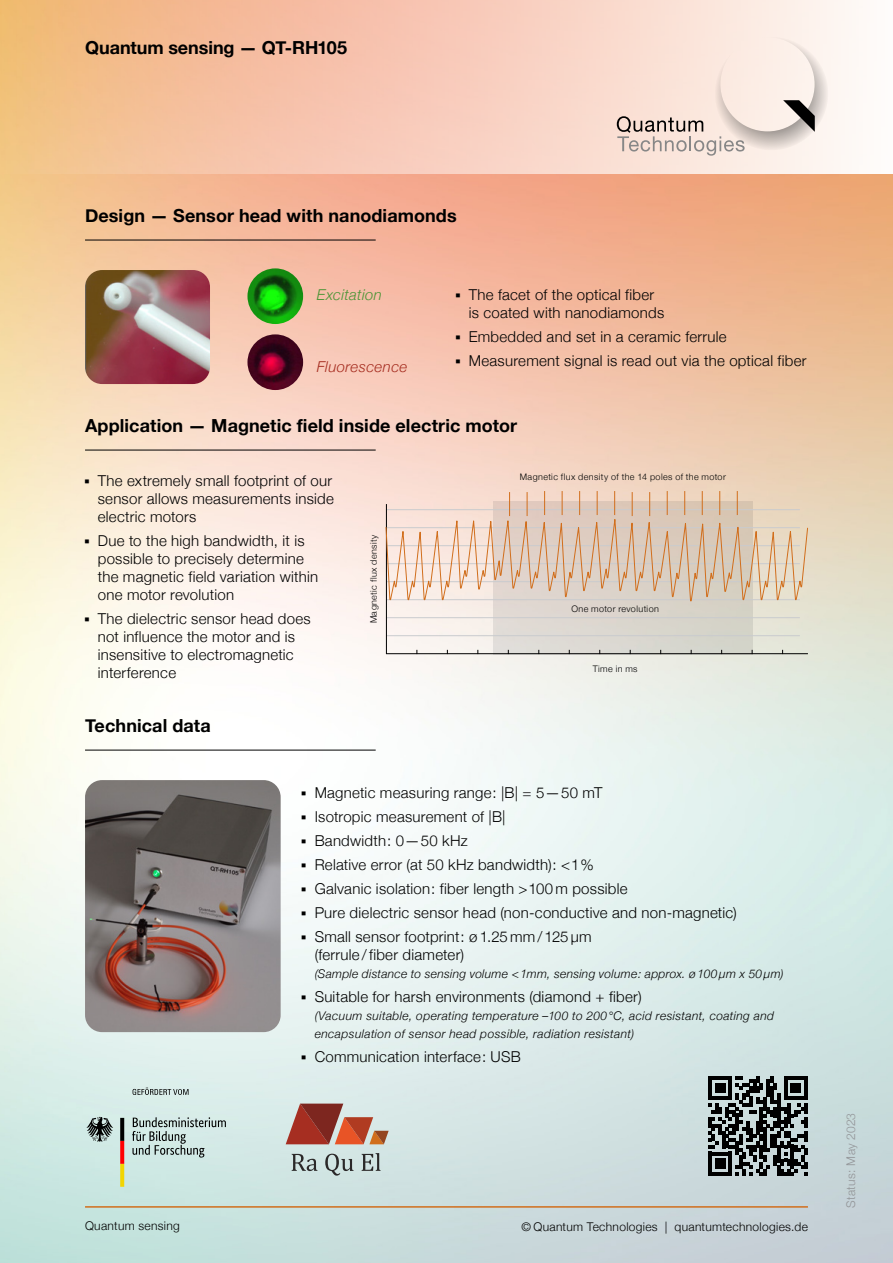
<style>
.page{position:relative;width:893px;height:1263px;background:#fff}
.page>*{position:absolute;margin:0;border:0;box-sizing:border-box;transform-origin:0 0}
.t1{font:700 18px "Helvetica Neue";letter-spacing:.005em;color:#000}
.t2{font:300 15px/18px "Helvetica Neue";letter-spacing:.015em;color:#000}
.t3{font:italic 300 15px "Helvetica Neue";letter-spacing:.025em;color:#a62e21}
.t4{font:italic 300 15px "Helvetica Neue";letter-spacing:.025em;color:#499434}
.t5{font:italic 300 12px/18px "Helvetica Neue";letter-spacing:.03em;color:#000}
.t6{font:300 12px "Helvetica Neue";letter-spacing:.025em;color:#000}
.t7{font:300 12px "Helvetica Neue";letter-spacing:.015em;color:#929497}
.t8{font:300 9px "Helvetica Neue";letter-spacing:.045em;color:#000}
</style>
<div class="page">
<img style="left:0;top:174px;width:893px;height:1089px">
<svg style="left:0;top:0;width:856px;height:174px;background:#f6cbb0"></svg>
<hr style="left:85px;top:1206px;width:723px;height:2px;background:#d16e1c">
<hr style="left:85px;top:750px;width:291px;height:1px;background:#000">
<hr style="left:85px;top:240px;width:291px;height:1px;background:#000">
<hr style="left:85px;top:450px;width:291px;height:1px;background:#000">
<svg style="left:493px;top:501px;width:259px;height:152px;background:#d9d2c9"></svg>
<img style="left:85px;top:780px;width:196px;height:252px">
<img style="left:85px;top:270px;width:125px;height:114px">
<img style="left:247px;top:268px;width:56px;height:56px;border-radius:28px">
<img style="left:247px;top:334px;width:56px;height:56px;border-radius:28px">
<hr style="left:386px;top:635px;width:414px;height:1px;background:#c9cbce">
<hr style="left:386px;top:509px;width:414px;height:1px;background:#c9cbce">
<hr style="left:386px;top:504px;width:1px;height:150px;background:#000">
<hr style="left:386px;top:653px;width:422px;height:1px;background:#000">
<svg style="left:509px;top:492px;width:1px;height:19px"></svg>
<svg style="left:632px;top:492px;width:1px;height:19px"></svg>
<svg style="left:527px;top:492px;width:1px;height:19px"></svg>
<svg style="left:649px;top:492px;width:1px;height:19px"></svg>
<svg style="left:544px;top:491px;width:1px;height:20px"></svg>
<svg style="left:667px;top:491px;width:1px;height:20px"></svg>
<svg style="left:562px;top:491px;width:1px;height:20px"></svg>
<svg style="left:684px;top:491px;width:1px;height:20px"></svg>
<svg style="left:579px;top:491px;width:1px;height:20px"></svg>
<svg style="left:702px;top:491px;width:1px;height:20px"></svg>
<svg style="left:597px;top:491px;width:1px;height:20px"></svg>
<svg style="left:719px;top:491px;width:1px;height:20px"></svg>
<svg style="left:614px;top:491px;width:1px;height:20px"></svg>
<svg style="left:737px;top:491px;width:1px;height:20px"></svg>
<svg style="left:385px;top:511px;width:423px;height:117px;background:#e1cfbf"></svg>
<svg style="left:132px;top:1117px;width:94px;height:40px;background:#afc1be"></svg>
<svg style="left:86px;top:1117px;width:27px;height:25px"></svg>
<svg style="left:120px;top:1118px;width:4px;height:69px"></svg>
<svg style="left:132px;top:1087px;width:57px;height:8px"></svg>
<svg style="left:286px;top:1103px;width:103px;height:41px;background:#b67668"></svg>
<svg style="left:292px;top:1154px;width:25px;height:17px"></svg>
<svg style="left:325px;top:1154px;width:29px;height:21px"></svg>
<svg style="left:362px;top:1153px;width:19px;height:18px"></svg>
<svg style="left:617px;top:36px;width:211px;height:120px;background:#ecdbd3"></svg>
<svg style="left:708px;top:1076px;width:100px;height:100px;background:#565e5e"></svg>
<svg style="left:302px;top:791px;width:4px;height:4px"></svg>
<svg style="left:302px;top:815px;width:4px;height:4px"></svg>
<svg style="left:302px;top:839px;width:4px;height:4px"></svg>
<svg style="left:302px;top:863px;width:4px;height:4px"></svg>
<svg style="left:302px;top:887px;width:4px;height:4px"></svg>
<svg style="left:302px;top:911px;width:4px;height:4px"></svg>
<svg style="left:302px;top:935px;width:4px;height:4px"></svg>
<svg style="left:302px;top:995px;width:4px;height:4px"></svg>
<svg style="left:302px;top:1055px;width:4px;height:4px"></svg>
<svg style="left:456px;top:293px;width:4px;height:4px"></svg>
<svg style="left:456px;top:335px;width:4px;height:4px"></svg>
<svg style="left:456px;top:359px;width:4px;height:4px"></svg>
<svg style="left:85px;top:479px;width:4px;height:4px"></svg>
<svg style="left:85px;top:539px;width:4px;height:4px"></svg>
<svg style="left:85px;top:617px;width:4px;height:4px"></svg>
<p class="t1" style="left:85px;top:33px;width:263px">Quantum sensing — QT-RH105</p>
<p class="t1" style="left:85px;top:201px;width:373px">Design — Sensor head with nanodiamonds</p>
<p class="t4" style="left:317px;top:283px;width:67px">Excitation</p>
<p class="t3" style="left:317px;top:355px;width:92px">Fluorescence</p>
<p class="t2" style="left:469px;top:285px;width:197px">The facet of the optical fiber is coated with nanodiamonds</p>
<p class="t2" style="left:469px;top:324px;width:339px;line-height:24px">Embedded and set in a ceramic ferrule<br>Measurement signal is read out via the optical fiber</p>
<p class="t1" style="left:85px;top:411px;width:433px">Application — Magnetic field inside electric motor</p>
<p class="t2" style="left:98px;top:471px;width:238px">The extremely small footprint of our sensor allows measurements inside electric motors</p>
<p class="t2" style="left:98px;top:531px;width:222px">Due to the high bandwidth, it is possible to precisely determine the magnetic field variation within one motor revolution</p>
<p class="t2" style="left:98px;top:609px;width:214px">The dielectric sensor head does not influence the motor and is insensitive to electromagnetic interference</p>
<p class="t1" style="left:85px;top:711px;width:127px">Technical data</p>
<p class="t8" style="left:366px;top:623px;width:90px;rotate:-90deg">Magnetic flux density</p>
<p class="t8" style="left:520px;top:470px;width:208px">Magnetic flux density of the 14 poles of the motor</p>
<p class="t8" style="left:571px;top:602px;width:89px">One motor revolution</p>
<p class="t8" style="left:593px;top:662px;width:46px">Time in ms</p>
<p class="t6" style="left:85px;top:1216px;width:96px">Quantum sensing</p>
<p class="t2" style="left:315px;top:780px;width:424px;line-height:24px">Magnetic measuring range: |B| = 5—50 mT<br>Isotropic measurement of |B|<br>Bandwidth: 0—50 kHz<br>Relative error (at 50 kHz bandwidth): &lt;1%<br>Galvanic isolation: fiber length &gt;100 m possible<br>Pure dielectric sensor head (non-conductive and non-magnetic)<br>Small sensor footprint: ø 1.25 mm / 125 µm</p>
<p class="t2" style="left:315px;top:945px;width:151px">(ferrule /fiber diameter)</p>
<p class="t5" style="left:315px;top:964px;width:470px">(Sample distance to sensing volume &lt;1mm, sensing volume: approx. ø 100 µm x 50 µm)</p>
<p class="t2" style="left:315px;top:987px;width:329px">Suitable for harsh environments (diamond + fiber)</p>
<p class="t5" style="left:315px;top:1006px;width:461px">(Vacuum suitable, operating temperature –100 to 200°C, acid resistant, coating and encapsulation of sensor head possible, radiation resistant)</p>
<p class="t2" style="left:315px;top:1047px;width:208px">Communication interface: USB</p>
<p class="t6" style="left:521px;top:1217px;width:288px">© Quantum Technologies | quantumtechnologies.de</p>
<p class="t7" style="left:841px;top:1208px;width:96px;rotate:-90deg">Status: May 2023</p>
</div>
